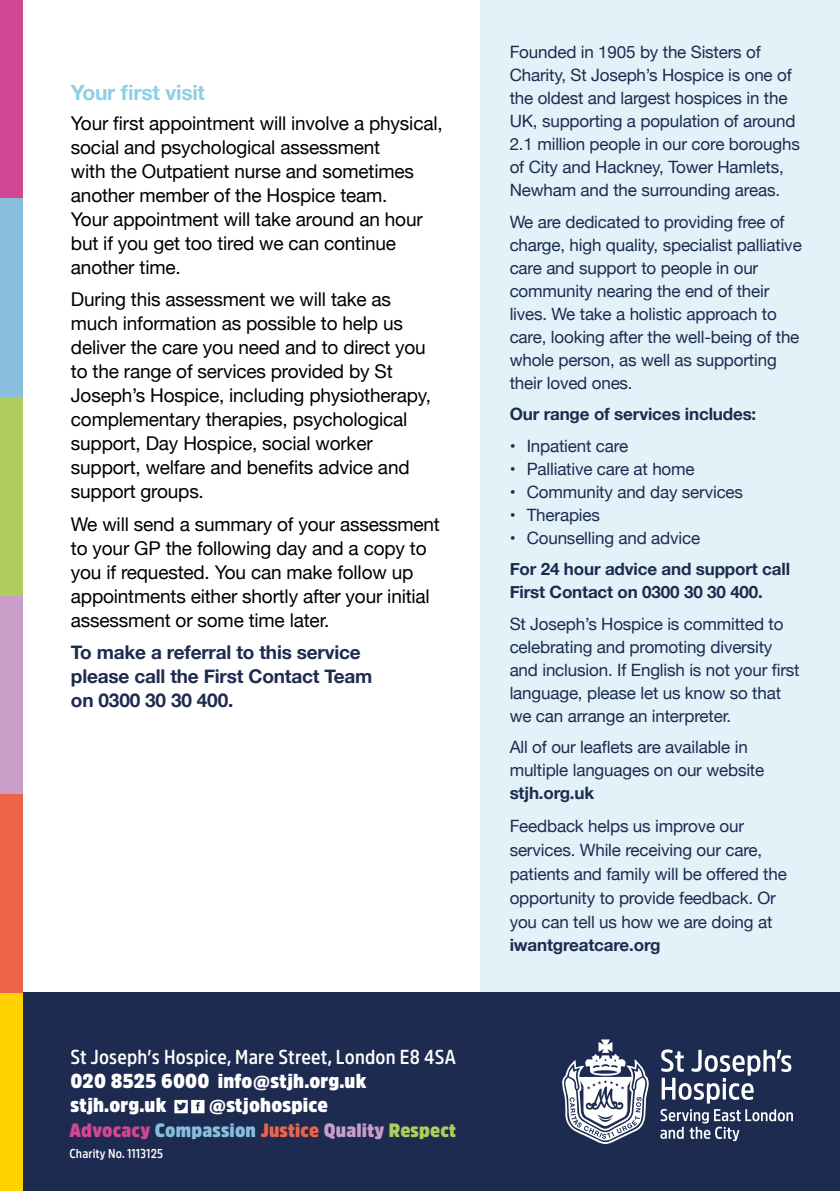
<style>
.page{position:relative;width:840px;height:1191px;background:#fff}
.page>*{position:absolute;margin:0;border:0;box-sizing:border-box;transform-origin:0 0}
.t1{font:700 21px "Helvetica Neue";letter-spacing:-.01em;color:#8cd0e5}
.t2{font:900 20px/24px "Amsi Pro Narw";letter-spacing:.01em;color:#fff}
.t3{font:600 20px "Amsi Pro Narrow";letter-spacing:.01em;color:#fff}
.t4{font:900 19.2px "Amsi Pro Narw";letter-spacing:.01em;color:#88bedc}
.t5{font:19px/24px "Helvetica Neue";letter-spacing:-.01em;color:#000}
.t6{font:700 19px/24px "Helvetica Neue";letter-spacing:-.01em;color:#1e2b51}
.t7{font:17px/23px "Helvetica Neue";letter-spacing:-.01em;color:#1e2b51}
.t8{font:700 17px/31.6px "Helvetica Neue";letter-spacing:-.01em;color:#1e2b51}
.t9{font:600 12.6px "Amsi Pro Narrow";letter-spacing:.01em;color:#fff}
.s1{color:#d04893}
.s2{color:#ec644a}
.s3{color:#ca9ec9}
.s4{color:#aecd5c}
.s5{font-weight:700}
.s6{font-weight:400}
</style>
<div class="page">
<div style="left:479px;top:0;width:360px;height:1191px;background:#e1f2f8"></div>
<div style="left:0;top:992px;width:839px;height:199px;background:#1e2b51"></div>
<svg style="left:660px;top:1109px;width:132px;height:32px"></svg>
<svg style="left:661px;top:1049px;width:130px;height:54px"></svg>
<svg style="left:562px;top:1039px;width:86px;height:105px"></svg>
<svg style="left:174px;top:1100px;width:30px;height:13px"></svg>
<div style="left:0;top:992px;width:23px;height:199px;background:#ffd200"></div>
<div style="left:0;top:794px;width:23px;height:198px;background:#ec644a"></div>
<div style="left:0;top:595px;width:23px;height:199px;background:#ca9ec9"></div>
<div style="left:0;top:0;width:23px;height:198px;background:#d04893"></div>
<div style="left:0;top:198px;width:23px;height:199px;background:#88bedc"></div>
<div style="left:0;top:397px;width:23px;height:198px;background:#aecd5c"></div>
<p class="t1" style="left:71px;top:76px;width:135px">Your first visit</p>
<p class="t5" style="left:71px;top:112px;width:373px">Your first appointment will involve a physical, social and psychological assessment<br>with the Outpatient nurse and sometimes another member of the Hospice team.<br>Your appointment will take around an hour but if you get too tired we can continue another time.</p>
<p class="t5" style="left:71px;top:288px;width:361px">During this assessment we will take as much information as possible to help us deliver the care you need and to direct you to the range of services provided by St Joseph’s Hospice, including physiotherapy, complementary therapies, psychological support, Day Hospice, social worker support, welfare and benefits advice and support groups.</p>
<p class="t5" style="left:71px;top:513px;width:370px">We will send a summary of your assessment to your GP the following day and a copy to you if requested. You can make follow up appointments either shortly after your initial assessment or some time later.</p>
<p class="t6" style="left:71px;top:641px;width:303px">To make a referral to this service please call the First Contact Team on 0300 30 30 400.</p>
<p class="t3" style="left:70px;top:1041px;width:386px">St Joseph’s Hospice, Mare Street, London E8 4SA</p>
<p class="t2" style="left:70px;top:1068px;width:297px">020 8525 6000 info@stjh.org.uk stjh.org.uk</p>
<p class="t2" style="left:208px;top:1092px;width:121px">@stjohospice</p>
<p class="t4" style="left:69px;top:1117px;width:388px"><span class="s1">Advocacy</span> Compassion <span class="s2">Justice</span> <span class="s3">Quality</span> <span class="s4">Respect</span></p>
<p class="t9" style="left:69px;top:1143px;width:95px">Charity No. 1113125</p>
<p class="t7" style="left:509px;top:42px;width:291px">Founded in 1905 by the Sisters of Charity, St Joseph’s Hospice is one of the oldest and largest hospices in the UK, supporting a population of around 2.1 million people in our core boroughs of City and Hackney, Tower Hamlets, Newham and the surrounding areas.</p>
<p class="t7" style="left:509px;top:211px;width:293px">We are dedicated to providing free of charge, high quality, specialist palliative care and support to people in our community nearing the end of their lives. We take a holistic approach to care, looking after the well-being of the whole person, as well as supporting their loved ones.</p>
<p class="t8" style="left:509px;top:399px;width:248px">Our range of services includes:</p>
<p class="t7" style="left:509px;top:435px;width:120px"><span class="s5">•</span> Inpatient care</p>
<p class="t7" style="left:509px;top:458px;width:186px"><span class="s5">•</span> Palliative care at home</p>
<p class="t7" style="left:509px;top:481px;width:235px"><span class="s5">•</span> Community and day services</p>
<p class="t7" style="left:509px;top:504px;width:92px"><span class="s5">•</span> Therapies</p>
<p class="t8" style="left:509px;top:522px;width:282px">• <span class="s6">Counselling and advice<br></span>For 24 hour advice and support call</p>
<p class="t8" style="left:509px;top:577px;width:254px">First Contact on 0300 30 30 400.</p>
<p class="t7" style="left:509px;top:613px;width:291px">St Joseph’s Hospice is committed to celebrating and promoting diversity and inclusion. If English is not your first language, please let us know so that we can arrange an interpreter.</p>
<p class="t7" style="left:509px;top:737px;width:256px">All of our leaflets are available in multiple languages on our website</p>
<p class="t8" style="left:509px;top:778px;width:86px">stjh.org.uk</p>
<p class="t7" style="left:509px;top:815px;width:278px;line-height:24px">Feedback helps us improve our services. While receiving our care, patients and family will be offered the opportunity to provide feedback. Or you can tell us how we are doing at</p>
<p class="t8" style="left:509px;top:929px;width:152px">iwantgreatcare.org</p>
</div>
